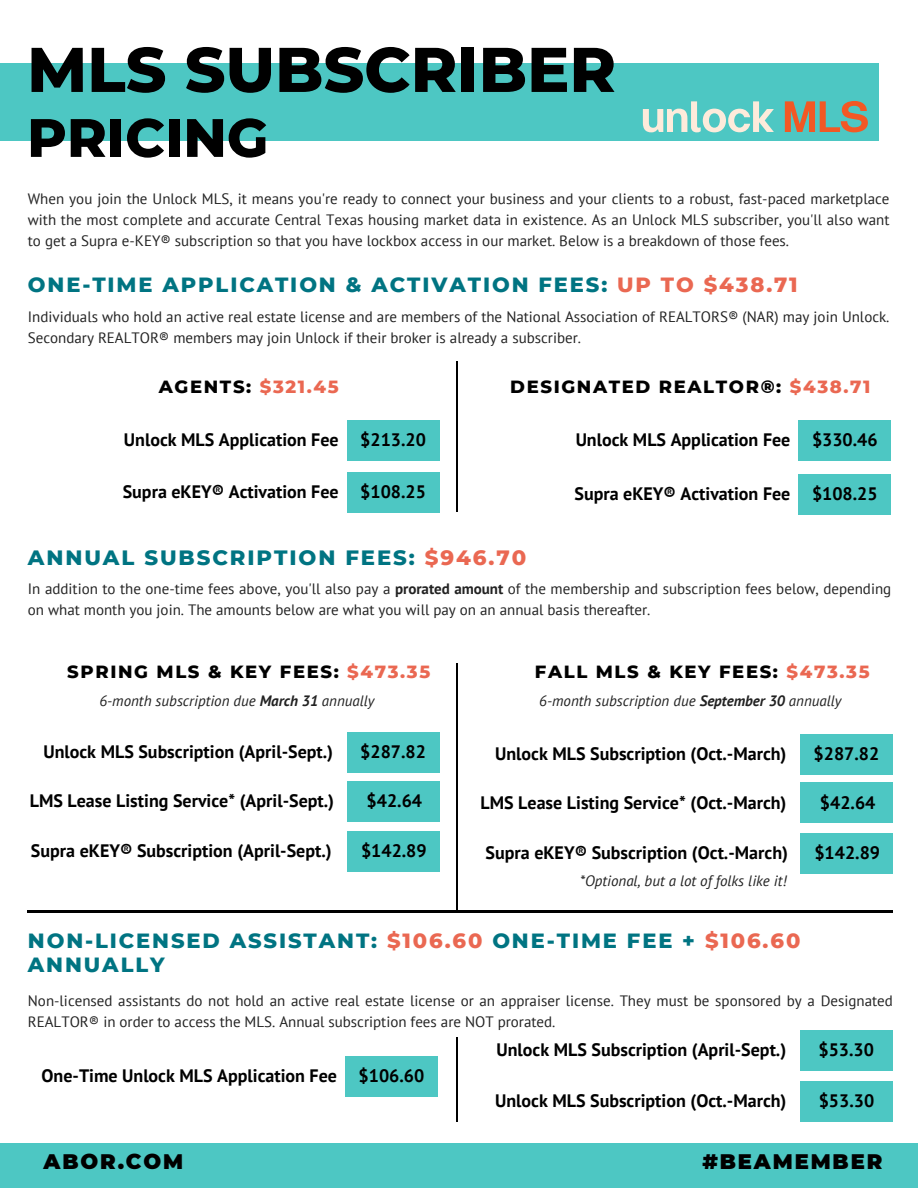
<style>
.page{position:relative;width:918px;height:1188px;background:#fff}
.page>*{position:absolute;margin:0;border:0;box-sizing:border-box;transform-origin:0 0}
.t1{font:800 63px "Montserrat";color:#000}
.t2{font:800 54px "Montserrat";color:#000}
.t3{font:800 21.15px "Montserrat";letter-spacing:.09em;color:#007482}
.t4{font:800 21px/24px "Montserrat";letter-spacing:.09em;color:#007482}
.t5{font:900 21px "Montserrat";letter-spacing:.09em;color:#000}
.t6{font:700 18px "PT Sans";color:#000}
.t7{font:800 18px "Montserrat";letter-spacing:.09em;color:#000}
.t8{font:15px/21px "PT Sans";color:#222}
.t9{font:italic 15px "PT Sans";color:#222}
.s1{color:#ea6852}
.s2{font-weight:700}
</style>
<div class="page">
<div style="left:0;top:1143px;width:918px;height:45px;background:#4dc7c3"></div>
<div style="left:0;top:63px;width:879px;height:78px;background:#4dc7c3"></div>
<div style="left:347px;top:733px;width:93px;height:40px;background:#4dc7c3"></div>
<div style="left:347px;top:781px;width:93px;height:41px;background:#4dc7c3"></div>
<div style="left:347px;top:832px;width:93px;height:40px;background:#4dc7c3"></div>
<div style="left:800px;top:734px;width:93px;height:40px;background:#4dc7c3"></div>
<div style="left:800px;top:783px;width:93px;height:40px;background:#4dc7c3"></div>
<div style="left:800px;top:833px;width:93px;height:40px;background:#4dc7c3"></div>
<div style="left:347px;top:420px;width:93px;height:40px;background:#4dc7c3"></div>
<div style="left:347px;top:472px;width:93px;height:40px;background:#4dc7c3"></div>
<div style="left:798px;top:420px;width:93px;height:40px;background:#4dc7c3"></div>
<div style="left:798px;top:474px;width:93px;height:40px;background:#4dc7c3"></div>
<hr style="left:456px;top:362px;width:2px;height:150px;background:#000">
<hr style="left:456px;top:663px;width:2px;height:248px;background:#000">
<div style="left:345px;top:1056px;width:93px;height:40px;background:#4dc7c3"></div>
<div style="left:800px;top:1031px;width:93px;height:40px;background:#4dc7c3"></div>
<div style="left:800px;top:1081px;width:93px;height:41px;background:#4dc7c3"></div>
<hr style="left:456px;top:1037px;width:2px;height:85px;background:#000">
<hr style="left:28px;top:911px;width:865px;height:1px;background:#000">
<svg style="left:643px;top:101px;width:131px;height:31px"></svg>
<svg style="left:785px;top:101px;width:83px;height:31px"></svg>
<p class="t1" style="left:27px;top:31px;width:590px">MLS SUBSCRIBER</p>
<p class="t2" style="left:27px;top:105px;width:243px">PRICING</p>
<h4 class="t8" style="left:28px;top:188px;width:863px;text-align:justify">When you join the Unlock MLS, it means you're ready to connect your business and your clients to a robust, fast-paced marketplace with the most complete and accurate Central Texas housing market data in existence. As an Unlock MLS subscriber, you'll also want to get a Supra e-KEY® subscription so that you have lockbox access in our market. Below is a breakdown of those fees.</h4>
<p class="t4" style="left:28px;top:273px;width:771px">ONE-TIME APPLICATION &amp; ACTIVATION FEES: <span class="s1">UP TO $438.71</span></p>
<h4 class="t8" style="left:28px;top:306px;width:863px">Individuals who hold an active real estate license and are members of the National Association of REALTORS® (NAR) may join Unlock.<br>Secondary REALTOR® members may join Unlock if their broker is already a subscriber.</h4>
<h4 class="t7" style="left:159px;top:375px;width:181px">AGENTS: <span class="s1">$321.45</span></h4>
<h4 class="t7" style="left:510px;top:375px;width:362px">DESIGNATED REALTOR®: <span class="s1">$438.71</span></h4>
<h4 class="t6" style="left:124px;top:428px;width:216px">Unlock MLS Application Fee</h4>
<h4 class="t6" style="left:360px;top:428px;width:67px">$213.20</h4>
<h4 class="t6" style="left:123px;top:479px;width:217px">Supra eKEY® Activation Fee</h4>
<h4 class="t6" style="left:360px;top:479px;width:67px">$108.25</h4>
<h4 class="t6" style="left:576px;top:428px;width:216px">Unlock MLS Application Fee</h4>
<h4 class="t6" style="left:812px;top:428px;width:67px">$330.46</h4>
<h4 class="t6" style="left:574px;top:481px;width:217px">Supra eKEY® Activation Fee</h4>
<p class="t6" style="left:812px;top:481px;width:67px">$108.25</p>
<h2 class="t3" style="left:28px;top:544px;width:500px">ANNUAL SUBSCRIPTION FEES: <span class="s1">$946.70</span></h2>
<p class="t8" style="left:28px;top:578px;width:865px">In addition to the one-time fees above, you'll also pay a <span class="s2">prorated amount</span> of the membership and subscription fees below, depending on what month you join. The amounts below are what you will pay on an annual basis thereafter.</p>
<p class="t7" style="left:67px;top:661px;width:364px">SPRING MLS &amp; KEY FEES: <span class="s1">$473.35</span></p>
<h3 class="t9" style="left:99px;top:691px;width:277px">6-month subscription due <span class="s2">March 31</span> annually</h3>
<h3 class="t6" style="left:43px;top:740px;width:291px">Unlock MLS Subscription (April-Sept.)</h3>
<h4 class="t6" style="left:30px;top:789px;width:306px">LMS Lease Listing Service* (April-Sept.)</h4>
<h4 class="t6" style="left:360px;top:740px;width:67px">$287.82</h4>
<h4 class="t6" style="left:367px;top:789px;width:57px">$42.64</h4>
<h3 class="t6" style="left:31px;top:839px;width:302px">Supra eKEY® Subscription (April-Sept.)</h3>
<h4 class="t6" style="left:361px;top:839px;width:67px">$142.89</h4>
<h3 class="t7" style="left:535px;top:661px;width:336px">FALL MLS &amp; KEY FEES: <span class="s1">$473.35</span></h3>
<p class="t9" style="left:539px;top:691px;width:304px">6-month subscription due <span class="s2">September 30</span> annually</p>
<h1 class="t6" style="left:495px;top:741px;width:293px">Unlock MLS Subscription (Oct.-March)</h1>
<p class="t6" style="left:481px;top:791px;width:307px">LMS Lease Listing Service* (Oct.-March)</p>
<h4 class="t6" style="left:814px;top:741px;width:67px">$287.82</h4>
<h4 class="t6" style="left:820px;top:790px;width:57px">$42.64</h4>
<h4 class="t6" style="left:486px;top:840px;width:304px">Supra eKEY® Subscription (Oct.-March)</h4>
<h2 class="t6" style="left:814px;top:840px;width:67px">$142.89</h2>
<h4 class="t9" style="left:580px;top:870px;width:208px">*Optional, but a lot of folks like it!</h4>
<p class="t4" style="left:28px;top:929px;width:774px">NON-LICENSED ASSISTANT: <span class="s1">$106.60</span> ONE-TIME FEE + <span class="s1">$106.60<br></span>ANNUALLY</p>
<h4 class="t8" style="left:28px;top:990px;width:867px">Non-licensed assistants do not hold an active real estate license or an appraiser license. They must be sponsored by a Designated<br>REALTOR® in order to access the MLS. Annual subscription fees are NOT prorated.</h4>
<h4 class="t6" style="left:42px;top:1063px;width:297px">One-Time Unlock MLS Application Fee</h4>
<h4 class="t6" style="left:359px;top:1063px;width:67px">$106.60</h4>
<h4 class="t6" style="left:819px;top:1038px;width:57px">$53.30</h4>
<h4 class="t6" style="left:819px;top:1089px;width:57px">$53.30</h4>
<p class="t6" style="left:497px;top:1038px;width:291px">Unlock MLS Subscription (April-Sept.)</p>
<h2 class="t6" style="left:495px;top:1089px;width:293px">Unlock MLS Subscription (Oct.-March)</h2>
<h4 class="t5" style="left:44px;top:1149px;width:141px">ABOR.COM</h4>
<h4 class="t5" style="left:702px;top:1149px;width:181px">#BEAMEMBER</h4>
</div>
